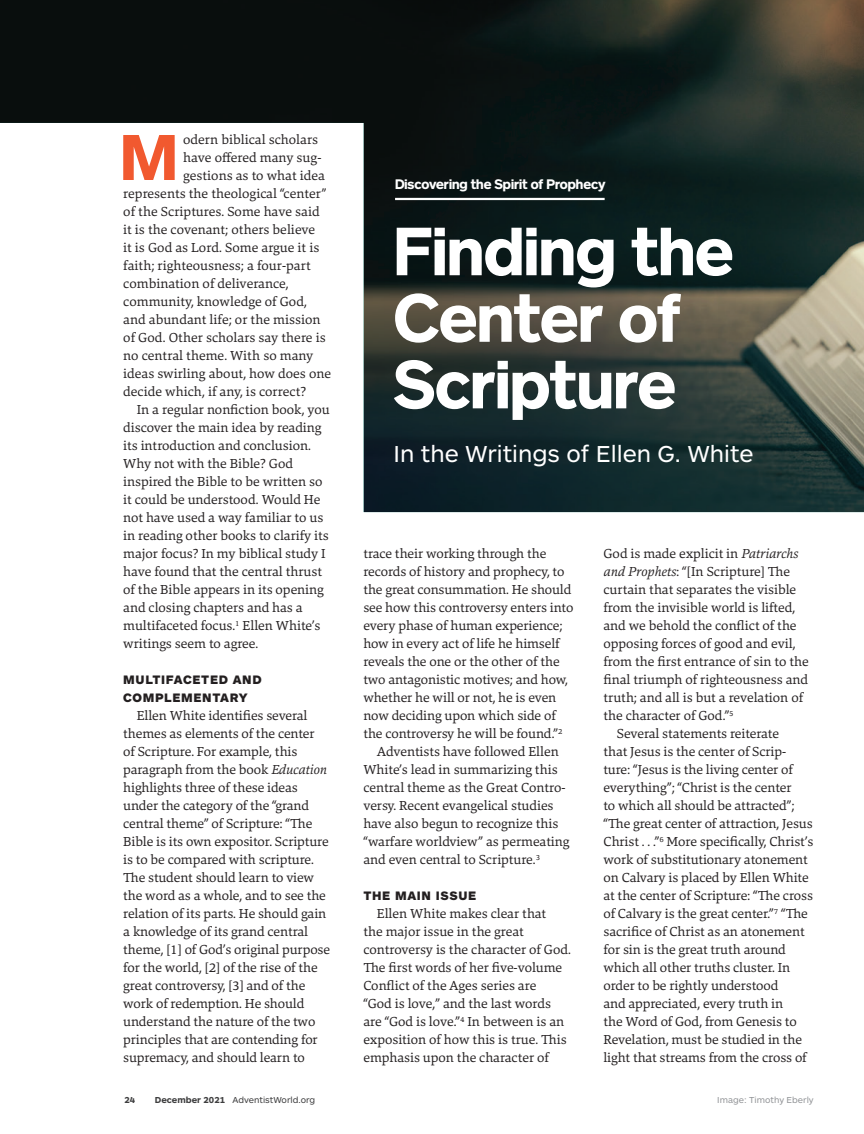
<style>
.page{position:relative;width:864px;height:1134px;background:#fff}
.page>*{position:absolute;margin:0;border:0;box-sizing:border-box;transform-origin:0 0}
.Drop_Caps{font:700 67.5px "ARS Maquette Pro";color:#f1592f}
.Feature_H1{font:700 66.6px/66.6px "ARS Maquette Pro";color:#fff}
.Feature_H1-2{font:24px "ARS Maquette Pro";color:#fff}
.Main_Body{font:13.5px/18px "Danton";letter-spacing:-.005em;color:#231f20}
.Drop_Caps-2{font:13.5px "Danton";letter-spacing:.005em;color:#231f20}
.t1{font:700 13.5px "ARS Maquette Pro";color:#fff}
.Subheads{font:900 12.75px/18px "ARS Maquette Pro";letter-spacing:.05em;color:#231f20}
.t2{font:9px "ARS Maquette Pro";color:#3e3e3f}
.New_Photo_Credit{font:9px "ARS Maquette Pro";color:#939598}
.t3{font:700 9px "ARS Maquette Pro";color:#3e3e3f}
.s1{font-style:italic}
.s2{font-weight:700}
</style>
<div class="page">
<img style="left:0;top:0;width:864px;height:512px">
<hr style="left:395px;top:198px;width:210px;height:2px;background:#fff">
<p class="Drop_Caps" style="left:118px;top:113px;width:63px">M</p>
<p class="Drop_Caps-2" style="left:183px;top:131px;width:136px">odern biblical scholars</p>
<p class="Drop_Caps-2" style="left:183px;top:149px;width:140px">have offered many sug-</p>
<p class="Drop_Caps-2" style="left:183px;top:167px;width:143px">gestions as to what idea</p>
<p class="Drop_Caps-2" style="left:123px;top:185px;width:205px">represents the theological “center”</p>
<p class="Drop_Caps-2" style="left:123px;top:203px;width:198px">of the Scriptures. Some have said</p>
<p class="Drop_Caps-2" style="left:123px;top:221px;width:194px">it is the covenant; others believe</p>
<p class="Drop_Caps-2" style="left:123px;top:239px;width:198px">it is God as Lord. Some argue it is</p>
<p class="Drop_Caps-2" style="left:123px;top:257px;width:189px">faith; righteousness; a four-part</p>
<p class="Drop_Caps-2" style="left:123px;top:275px;width:167px">combination of deliverance,</p>
<p class="Drop_Caps-2" style="left:123px;top:293px;width:185px">community, knowledge of God,</p>
<p class="Drop_Caps-2" style="left:123px;top:311px;width:199px">and abundant life; or the mission</p>
<p class="Drop_Caps-2" style="left:123px;top:329px;width:204px">of God. Other scholars say there is</p>
<p class="Drop_Caps-2" style="left:123px;top:347px;width:192px">no central theme. With so many</p>
<p class="Drop_Caps-2" style="left:123px;top:365px;width:209px">ideas swirling about, how does one</p>
<p class="Drop_Caps-2" style="left:123px;top:383px;width:184px">decide which, if any, is correct?</p>
<p class="Main_Body" style="left:123px;top:400px;width:208px;text-indent:14px">In a regular nonfiction book, you discover the main idea by reading its introduction and conclusion.<br>Why not with the Bible? God inspired the Bible to be written so it could be understood. Would He not have used a way familiar to us in reading other books to clarify its major focus? In my biblical study I have found that the central thrust of the Bible appears in its opening and closing chapters and has a multifaceted focus.<sup>1</sup> Ellen White’s writings seem to agree.</p>
<p class="Subheads" style="left:123px;top:670px;width:140px">MULTIFACETED AND<br>COMPLEMENTARY</p>
<p class="Main_Body" style="left:123px;top:706px;width:208px;text-indent:14px">Ellen White identifies several themes as elements of the center<br>of Scripture. For example, this paragraph from the book <span class="s1">Education </span>highlights three of these ideas under the category of the “grand central theme” of Scripture: “The Bible is its own expositor. Scripture is to be compared with scripture.<br>The student should learn to view the word as a whole, and to see the relation of its parts. He should gain a knowledge of its grand central theme, [1] of God’s original purpose for the world, [2] of the rise of the great controversy, [3] and of the work of redemption. He should understand the nature of the two principles that are contending for supremacy, and should learn to</p>
<p class="t1" style="left:395px;top:176px;width:212px">Discovering the Spirit of Prophecy</p>
<p class="Feature_H1" style="left:394px;top:215px;width:341px">Finding the<br>Center of<br>Scripture</p>
<p class="Feature_H1-2" style="left:394px;top:439px;width:362px">In the Writings of Ellen G. White</p>
<p class="Main_Body" style="left:363px;top:544px;width:212px">trace their working through the records of history and prophecy, to the great consummation. He should see how this controversy enters into every phase of human experience; how in every act of life he himself reveals the one or the other of the two antagonistic motives; and how, whether he will or not, he is even now deciding upon which side of the controversy he will be found.”<sup>2</sup></p>
<p class="Main_Body" style="left:363px;top:742px;width:208px;text-indent:14px">Adventists have followed Ellen White’s lead in summarizing this central theme as the Great Contro&shy;versy. Recent evangelical studies have also begun to recognize this “warfare worldview” as permeating and even central to Scripture.<sup>3</sup></p>
<p class="Subheads" style="left:363px;top:886px;width:114px">THE MAIN ISSUE</p>
<p class="Main_Body" style="left:363px;top:904px;width:209px;text-indent:14px">Ellen White makes clear that<br>the major issue in the great controversy is the character of God.<br>The first words of her five-volume<br>Conflict of the Ages series are<br>“God is love,” and the last words are “God is love.”<sup>4</sup> In between is an exposition of how this is true. This emphasis upon the character of</p>
<p class="Main_Body" style="left:603px;top:544px;width:207px">God is made explicit in <span class="s1">Patriarchs and Prophets</span>: “[In Scripture] The curtain that separates the visible from the invisible world is lifted, and we behold the conflict of the opposing forces of good and evil, from the first entrance of sin to the final triumph of righteousness and truth; and all is but a revelation of the character of God.”<sup>5</sup></p>
<p class="Main_Body" style="left:603px;top:724px;width:211px;text-indent:14px">Several statements reiterate<br>that Jesus is the center of Scrip&shy;ture: “Jesus is the living center of everything”; “Christ is the center<br>to which all should be attracted”; “The great center of attraction, Jesus Christ . . .”<sup>6</sup> More specifically, Christ’s work of substitutionary atonement on Calvary is placed by Ellen White at the center of Scripture: “The cross of Calvary is the great center.”<sup>7</sup> “The sacrifice of Christ as an atonement for sin is the great truth around which all other truths cluster. In order to be rightly understood<br>and appreciated, every truth in<br>the Word of God, from Genesis to Revelation, must be studied in the light that streams from the cross of</p>
<p class="t3" style="left:125px;top:1094px;width:12px">24</p>
<p class="t2" style="left:155px;top:1094px;width:162px"><span class="s2">December 2021</span> AdventistWorld.org</p>
<p class="New_Photo_Credit" style="left:717px;top:1094px;width:98px">Image: Timothy Eberly</p>
</div>
